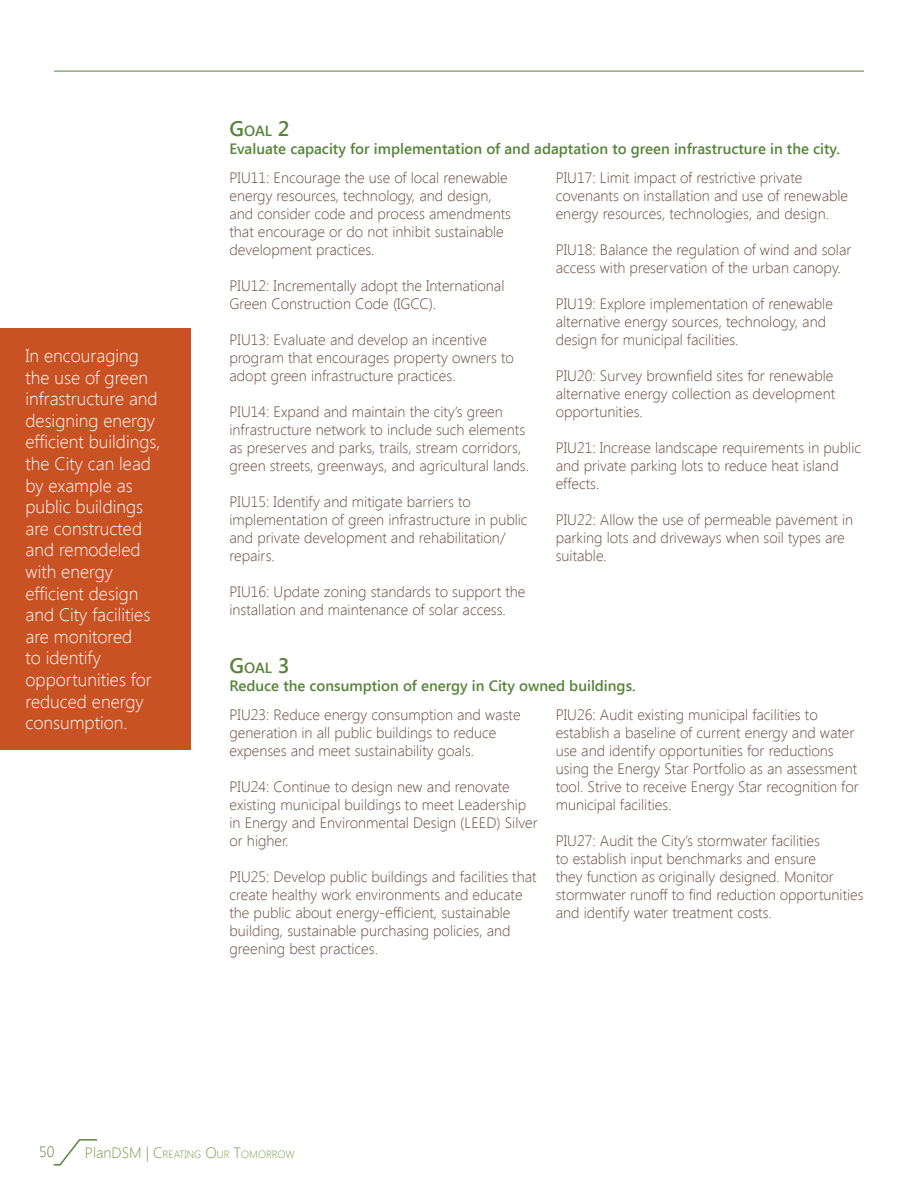
<style>
.page{position:relative;width:918px;height:1188px;background:#fff}
.page>*{position:absolute;margin:0;border:0;box-sizing:border-box;transform-origin:0 0}
.t1{font:300 18px/21.6px "Segoe UI";color:#fff}
.t2{font:300 15px/18px "Segoe UI";color:#664a3e}
.t3{font:600 15px "Segoe UI";color:#58843b}
.t4{font:300 15px "Segoe UI";color:#58843b}
.t5{font:600 14.7px "Segoe UI";letter-spacing:-.005em;color:#58843b}
.t6{font:300 10.5px "Segoe UI";color:#789c4a}
.s1{font-size:21px}
.s2{font-size:15px}
</style>
<div class="page">
<svg style="left:53px;top:1139px;width:44px;height:27px"></svg>
<hr style="left:54px;top:71px;width:810px;height:1px;background:#58843b">
<div style="left:0;top:328px;width:191px;height:422px;background:#c95224"></div>
<p class="t1" style="left:26px;top:344px;width:136px">In encouraging the use of green infrastructure and designing energy efficient buildings, the City can lead by example as public buildings are constructed and remodeled with energy efficient design and City facilities are monitored<br>to identify opportunities for reduced energy consumption.</p>
<p class="t5" style="left:230px;top:121px;width:62px"><span class="s1">G</span>OAL <span class="s1">2</span></p>
<p class="t3" style="left:230px;top:138px;width:612px">Evaluate capacity for implementation of and adaptation to green infrastructure in the city.</p>
<p class="t2" style="left:230px;top:168px;width:283px">PIU11: Encourage the use of local renewable energy resources, technology, and design, and consider code and process amendments that encourage or do not inhibit sustainable development practices.</p>
<p class="t2" style="left:230px;top:276px;width:276px">PIU12: Incrementally adopt the International<br>Green Construction Code (IGCC).</p>
<p class="t2" style="left:230px;top:330px;width:286px">PIU13: Evaluate and develop an incentive program that encourages property owners to adopt green infrastructure practices.</p>
<p class="t2" style="left:230px;top:402px;width:301px">PIU14: Expand and maintain the city’s green infrastructure network to include such elements as preserves and parks, trails, stream corridors, green streets, greenways, and agricultural lands.</p>
<p class="t2" style="left:230px;top:492px;width:300px">PIU15: Identify and mitigate barriers to implementation of green infrastructure in public and private development and rehabilitation/ repairs.</p>
<p class="t2" style="left:230px;top:582px;width:298px">PIU16: Update zoning standards to support the installation and maintenance of solar access.</p>
<p class="t2" style="left:556px;top:168px;width:294px">PIU17: Limit impact of restrictive private covenants on installation and use of renewable energy resources, technologies, and design.</p>
<p class="t2" style="left:556px;top:240px;width:297px">PIU18: Balance the regulation of wind and solar access with preservation of the urban canopy.</p>
<p class="t2" style="left:556px;top:294px;width:279px">PIU19: Explore implementation of renewable alternative energy sources, technology, and design for municipal facilities.</p>
<p class="t2" style="left:556px;top:366px;width:281px;text-align:justify">PIU20: Survey brownfield sites for renewable alternative energy collection as development opportunities.</p>
<p class="t2" style="left:556px;top:438px;width:307px">PIU21: Increase landscape requirements in public and private parking lots to reduce heat island effects.</p>
<p class="t2" style="left:556px;top:510px;width:299px">PIU22: Allow the use of permeable pavement in parking lots and driveways when soil types are suitable.</p>
<p class="t5" style="left:230px;top:658px;width:62px"><span class="s1">G</span>OAL <span class="s1">3</span></p>
<p class="t3" style="left:230px;top:676px;width:408px">Reduce the consumption of energy in City owned buildings.</p>
<p class="t2" style="left:230px;top:705px;width:293px">PIU23: Reduce energy consumption and waste generation in all public buildings to reduce expenses and meet sustainability goals.</p>
<p class="t2" style="left:230px;top:777px;width:310px">PIU24: Continue to design new and renovate existing municipal buildings to meet Leadership in Energy and Environmental Design (LEED) Silver or higher.</p>
<p class="t2" style="left:230px;top:867px;width:309px">PIU25: Develop public buildings and facilities that create healthy work environments and educate the public about energy-efficient, sustainable building, sustainable purchasing policies, and greening best practices.</p>
<p class="t2" style="left:556px;top:705px;width:305px">PIU26: Audit existing municipal facilities to establish a baseline of current energy and water use and identify opportunities for reductions using the Energy Star Portfolio as an assessment tool. Strive to receive Energy Star recognition for municipal facilities.</p>
<p class="t2" style="left:556px;top:831px;width:309px">PIU27: Audit the City’s stormwater facilities<br>to establish input benchmarks and ensure<br>they function as originally designed. Monitor stormwater runoff to find reduction opportunities and identify water treatment costs.</p>
<p class="t4" style="left:39px;top:1142px;width:17px">50</p>
<p class="t6" style="left:85px;top:1147px;width:212px"><span class="s2">PlanDSM |</span> <span class="s2">C</span>REATING <span class="s2">O</span>UR <span class="s2">T</span>OMORROW</p>
</div>
